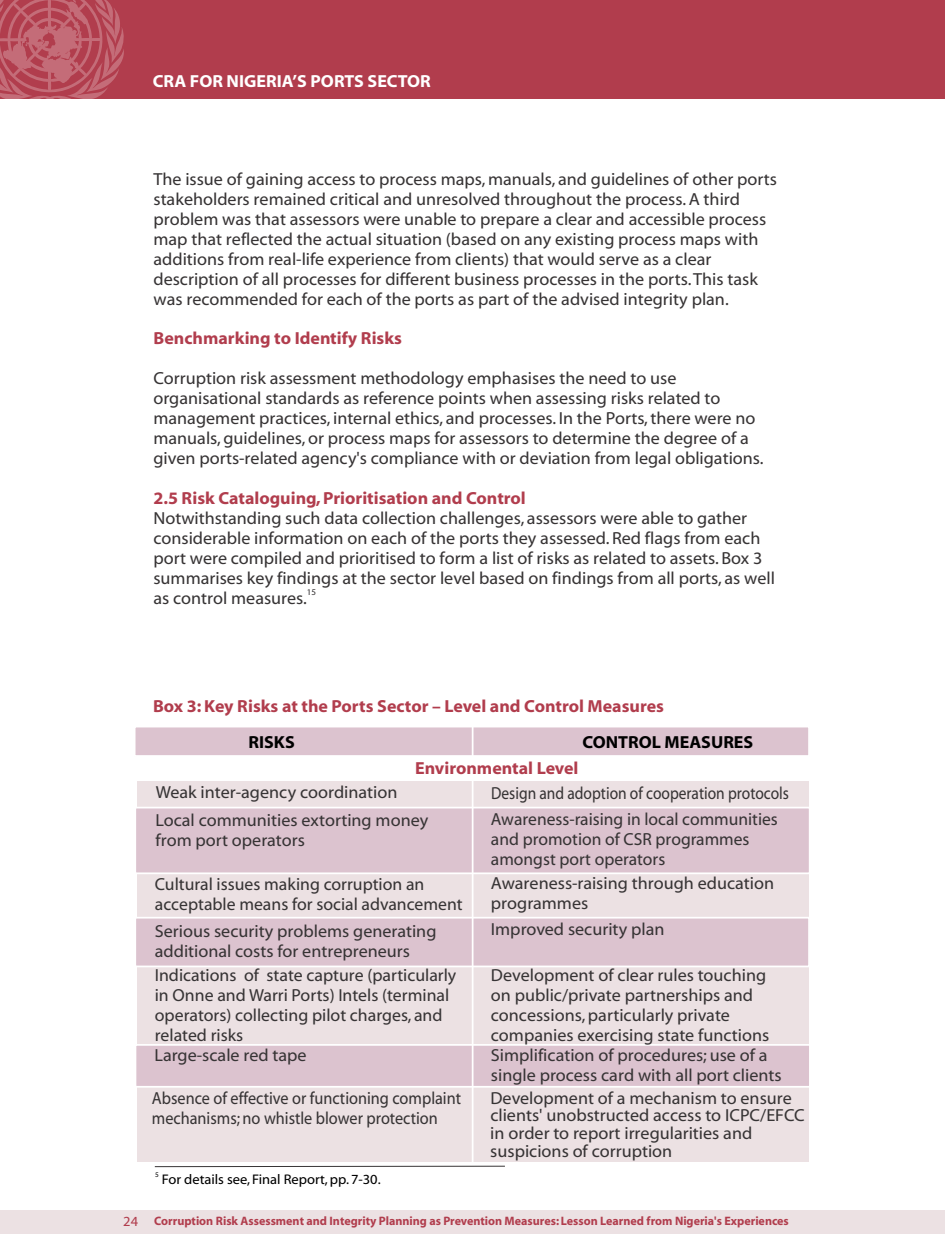
<style>
.page{position:relative;width:945px;height:1260px;background:#fff}
.page>*{position:absolute;margin:0;border:0;box-sizing:border-box;transform-origin:0 0}
.t1{font:17.5px/19.9px "Myriad Web Pro";color:#373435}
.t2{font:700 17.5px "Myriad Web Pro";color:#b13d4d}
.t3{font:17.5px/19.9px "Myriad Web Pro";color:#373435;scale:.9 1}
.t4{font:17.5px "Myriad Web Pro";color:#373435;scale:.85 1}
.t5{font:700 17.5px "Myriad Web Pro";color:#fff}
.t6{font:700 17.5px "Myriad Web Pro";color:#000}
.t7{font:14px "Myriad Web Pro";color:#000}
.t8{font:14px "Myriad Web Pro";color:#b13d4d}
.t9{font:700 12.25px "Myriad Web Pro";color:#b13d4d;scale:.96 1}
.t10{font:8.75px "Myriad Web Pro";color:#373435}
.t11{font:7px "Myriad Web Pro";color:#000}
</style>
<div class="page">
<div style="left:0;top:0;width:945px;height:99px;background:#b13d4d"></div>
<div style="left:135px;top:727px;width:674px;height:28px;background:#dcc3cf"></div>
<svg style="left:0;top:0;width:124px;height:99px"></svg>
<div style="left:0;top:1210px;width:945px;height:23px;background:#ece1e3"></div>
<div style="left:137px;top:781px;width:672px;height:381px;background:#ece1e3"></div>
<svg style="left:136px;top:806px;width:673px;height:69px;background:#dec6d1"></svg>
<svg style="left:136px;top:916px;width:673px;height:52px;background:#dec7d2"></svg>
<svg style="left:136px;top:1044px;width:673px;height:44px;background:#dec8d2"></svg>
<hr style="left:472px;top:727px;width:2px;height:29px;background:#fff">
<hr style="left:472px;top:775px;width:2px;height:387px;background:#fff">
<hr style="left:155px;top:1166px;width:350px;height:1px;background:#373435">
<p class="t5" style="left:153px;top:74px;width:280px">CRA FOR NIGERIA’S PORTS SECTOR</p>
<p class="t1" style="left:153px;top:170px;width:625px">The issue of gaining access to process maps, manuals, and guidelines of other ports stakeholders remained critical and unresolved throughout the process. A third problem was that assessors were unable to prepare a clear and accessible process map that reflected the actual situation (based on any existing process maps with additions from real-life experience from clients) that would serve as a clear description of all processes for different business processes in the ports.This task was recommended for each of the ports as part of the advised integrity plan.</p>
<p class="t2" style="left:153px;top:331px;width:250px">Benchmarking to Identify Risks</p>
<p class="t1" style="left:153px;top:370px;width:612px">Corruption risk assessment methodology emphasises the need to use organisational standards as reference points when assessing risks related to management practices, internal ethics, and processes. In the Ports, there were no manuals, guidelines, or process maps for assessors to determine the degree of a given ports-related agency's compliance with or deviation from legal obligations.</p>
<p class="t2" style="left:153px;top:491px;width:374px">2.5 Risk Cataloguing, Prioritisation and Control</p>
<p class="t1" style="left:153px;top:510px;width:623px">Notwithstanding such data collection challenges, assessors were able to gather considerable information on each of the ports they assessed. Red flags from each port were compiled and prioritised to form a list of risks as related to assets. Box 3 summarises key findings at the sector level based on findings from all ports, as well</p>
<p class="t10" style="left:307px;top:589px;width:11px">15</p>
<p class="t1" style="left:153px;top:589px;width:155px">as control measures.</p>
<p class="t8" style="left:123px;top:1216px;width:16px">24</p>
<p class="t2" style="left:153px;top:698px;width:513px">Box 3: Key Risks at the Ports Sector – Level and Control Measures</p>
<p class="t6" style="left:249px;top:734px;width:48px">RISKS</p>
<p class="t6" style="left:582px;top:734px;width:172px">CONTROL MEASURES</p>
<p class="t1" style="left:156px;top:784px;width:243px">Weak inter-agency coordination</p>
<p class="t4" style="left:491px;top:785px;width:352px">Design and adoption of cooperation protocols</p>
<p class="t1" style="left:155px;top:811px;width:274px">Local communities extorting money from port operators</p>
<p class="t1" style="left:491px;top:811px;width:288px">Awareness-raising in local communities and promotion of CSR programmes amongst port operators</p>
<p class="t1" style="left:155px;top:875px;width:309px">Cultural issues making corruption an acceptable means for social advancement</p>
<p class="t1" style="left:491px;top:874px;width:285px">Awareness-raising through education programmes</p>
<p class="t1" style="left:155px;top:922px;width:283px">Serious security problems generating additional costs for entrepreneurs</p>
<p class="t1" style="left:491px;top:921px;width:175px">Improved security plan</p>
<p class="t1" style="left:155px;top:967px;width:303px">Indications of state capture (particularly in Onne and Warri Ports) Intels (terminal operators) collecting pilot charges, and related risks</p>
<p class="t1" style="left:491px;top:967px;width:280px">Development of clear rules touching on public/private partnerships and concessions, particularly private companies exercising state functions</p>
<p class="t1" style="left:155px;top:1046px;width:154px">Large-scale red tape</p>
<p class="t1" style="left:491px;top:1047px;width:292px">Simplification of procedures; use of a single process card with all port clients</p>
<p class="t2" style="left:415px;top:761px;width:165px">Environmental Level</p>
<p class="t3" style="left:152px;top:1089px;width:345px">Absence of effective or functioning complaint mechanisms; no whistle blower protection</p>
<p class="t1" style="left:490px;top:1090px;width:316px;line-height:17.7px">Development of a mechanism to ensure clients' unobstructed access to ICPC/EFCC in order to report irregularities and suspicions of corruption</p>
<p class="t11" style="left:155px;top:1172px;width:5px">5</p>
<p class="t7" style="left:162px;top:1174px;width:220px">For details see, Final Report, pp. 7-30.</p>
<p class="t9" style="left:154px;top:1215px;width:663px">Corruption Risk Assessment and Integrity Planning as Prevention Measures: Lesson Learned from Nigeria's Experiences</p>
</div>
